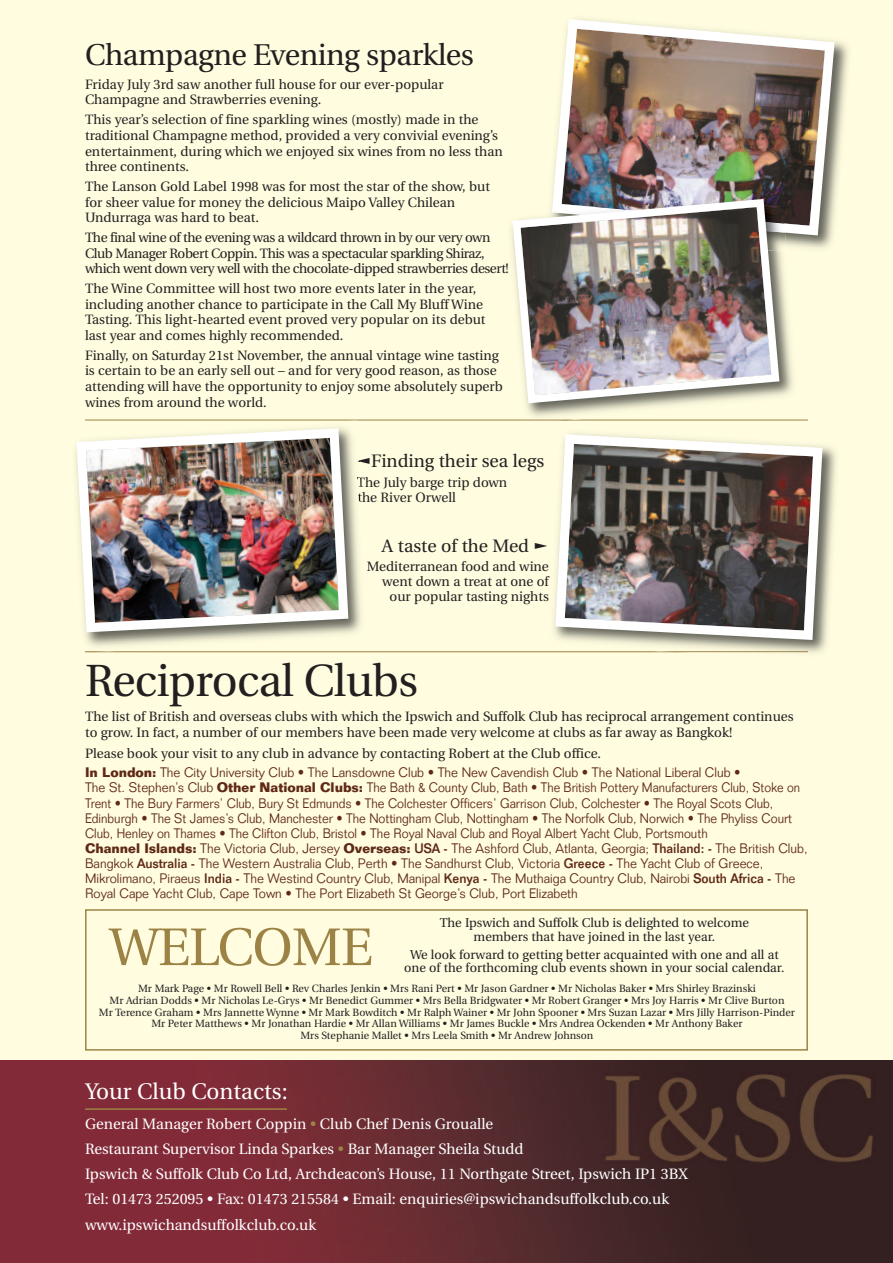
<style>
.page{position:relative;width:893px;height:1263px;background:#fffce0}
.page>*{position:absolute;margin:0;border:0;box-sizing:border-box;transform-origin:0 0}
.t1{font:52.8px "Utopia";letter-spacing:-.015em;color:#9c8345}
.t2{font:45px "Utopia";letter-spacing:-.015em;color:#231f20}
.t3{font:30px "Utopia";letter-spacing:-.015em;color:#231f20}
.t4{font:22.5px "Utopia";color:#fff}
.t5{font:18px "Utopia";color:#231f20}
.t6{font:15px/25.2px "Utopia";color:#fff}
.t7{font:13.5px/15.6px "Utopia";color:#231f20}
.t8{font:300 13.5px/15.1px "Folio";color:#5f2916;scale:.95 1}
.t9{font:13.5px/15.6px "Utopia";letter-spacing:-.03em;color:#231f20}
.t10{font:12.75px/13.5px "Utopia";color:#231f20;text-align:center}
.t11{font:10.5px/11.9px "Utopia";color:#231f20;text-align:center}
.s1{font-weight:700}
.s2{font-weight:500}
.s3{color:#9c8345}
</style>
<div class="page">
<img style="left:800px;top:42px;width:48px;height:207px">
<img style="left:552px;top:19px;width:287px;height:221px">
<div style="left:85px;top:909px;width:723px;height:141px;border:2px solid #9c8345"></div>
<img style="left:0;top:1060px;width:893px;height:203px">
<hr style="left:85px;top:1108px;width:202px;height:2px;background:#9c8345">
<hr style="left:85px;top:420px;width:723px;height:1px;background:#9c8345">
<hr style="left:85px;top:651px;width:723px;height:1px;background:#9c8345">
<img style="left:505px;top:211px;width:295px;height:209px">
<img style="left:595px;top:191px;width:189px;height:33px">
<img style="left:523px;top:420px;width:51px;height:1px">
<img style="left:508px;top:195px;width:275px;height:212px">
<img style="left:548px;top:447px;width:288px;height:206px">
<img style="left:660px;top:651px;width:148px;height:1px">
<img style="left:551px;top:433px;width:276px;height:212px">
<img style="left:85px;top:420px;width:283px;height:233px">
<svg style="left:357px;top:476px;width:4px;height:26px"></svg>
<svg style="left:85px;top:651px;width:23px;height:1px"></svg>
<img style="left:75px;top:424px;width:278px;height:213px">
<h3 class="t3" style="left:85px;top:43px;width:390px">Champagne Evening sparkles</h3>
<p class="t7" style="left:85px;top:78px;width:360px">Friday July 3rd saw another full house for our ever-popular<br>Champagne and Strawberries evening.</p>
<p class="t7" style="left:85px;top:113px;width:419px">This year’s selection of fine sparkling wines (mostly) made in the traditional Champagne method, provided a very convivial evening’s entertainment, during which we enjoyed six wines from no less than three continents.</p>
<p class="t7" style="left:85px;top:180px;width:406px">The Lanson Gold Label 1998 was for most the star of the show, but for sheer value for money the delicious Maipo Valley Chilean<br>Undurraga was hard to beat.</p>
<p class="t9" style="left:85px;top:231px;width:425px">The final wine of the evening was a wildcard thrown in by our very own<br>Club Manager Robert Coppin. This was a spectacular sparkling Shiraz, which went down very well with the chocolate-dipped strawberries desert!</p>
<p class="t7" style="left:85px;top:282px;width:402px">The Wine Committee will host two more events later in the year, including another chance to participate in the Call My Bluff Wine Tasting. This light-hearted event proved very popular on its debut last year and comes highly recommended.</p>
<p class="t7" style="left:85px;top:348px;width:419px">Finally, on Saturday 21st November, the annual vintage wine tasting is certain to be an early sell out – and for very good reason, as those attending will have the opportunity to enjoy some absolutely superb wines from around the world.</p>
<h3 class="t5" style="left:356px;top:454px;width:190px">▼Finding their sea legs</h3>
<p class="t7" style="left:357px;top:476px;width:152px;line-height:15px">The July barge trip down the River Orwell</p>
<h3 class="t5" style="left:382px;top:539px;width:168px">A taste of the Med ❑</h3>
<p class="t7" style="left:367px;top:560px;width:184px;line-height:15px;text-align:right">Mediterranean food and wine went down a treat at one of our popular tasting nights</p>
<h2 class="t2" style="left:85px;top:662px;width:335px">Reciprocal Clubs</h2>
<p class="t7" style="left:85px;top:709px;width:710px;line-height:16.5px">The list of British and overseas clubs with which the Ipswich and Suffolk Club has reciprocal arrangement continues to grow. In fact, a number of our members have been made very welcome at clubs as far away as Bangkok!</p>
<p class="t7" style="left:85px;top:746px;width:518px">Please book your visit to any club in advance by contacting Robert at the Club office.</p>
<p class="t8" style="left:85px;top:766px;width:762px"><span class="s1">In London:</span> The City University Club • The Lansdowne Club • The New Cavendish Club • The National Liberal Club •<br>The St. Stephen’s Club <span class="s1">Other National Clubs:</span> The Bath &amp; County Club, Bath • The British Pottery Manufacturers Club, Stoke on Trent • The Bury Farmers’ Club, Bury St Edmunds • The Colchester Officers’ Garrison Club, Colchester • The Royal Scots Club, Edinburgh • The St James’s Club, Manchester • The Nottingham Club, Nottingham • The Norfolk Club, Norwich • The Phyliss Court Club, Henley on Thames • The Clifton Club, Bristol • The Royal Naval Club and Royal Albert Yacht Club, Portsmouth<br><span class="s1">Channel Islands:</span> The Victoria Club, Jersey <span class="s1">Overseas:</span> <span class="s2">USA -</span> The Ashford Club, Atlanta, Georgia; <span class="s2">Thailand: -</span> The British Club, Bangkok <span class="s2">Australia -</span> The Western Australia Club, Perth • The Sandhurst Club, Victoria <span class="s2">Greece -</span> The Yacht Club of Greece, Mikrolimano, Piraeus <span class="s2">India -</span> The Westind Country Club, Manipal <span class="s2">Kenya -</span> The Muthaiga Country Club, Nairobi <span class="s2">South Africa -</span> The Royal Cape Yacht Club, Cape Town • The Port Elizabeth St George’s Club, Port Elizabeth</p>
<p class="t10" style="left:440px;top:917px;width:311px">The Ipswich and Suffolk Club is delighted to welcome members that have joined in the last year.</p>
<p class="t10" style="left:404px;top:948px;width:382px">We look forward to getting better acquainted with one and all at one of the forthcoming club events shown in your social calendar.</p>
<p class="t11" style="left:99px;top:983px;width:697px">Mr Mark Page • Mr Rowell Bell • Rev Charles Jenkin • Mrs Rani Pert • Mr Jason Gardner • Mr Nicholas Baker • Mrs Shirley Brazinski<br>Mr Adrian Dodds • Mr Nicholas Le-Grys • Mr Benedict Gummer • Mrs Bella Bridgwater • Mr Robert Granger • Mrs Joy Harris • Mr Clive Burton<br>Mr Terence Graham • Mrs Jannette Wynne • Mr Mark Bowditch • Mr Ralph Wainer • Mr John Spooner • Mrs Suzan Lazar • Mrs Jilly Harrison-Pinder Mr Peter Matthews • Mr Jonathan Hardie • Mr Allan Williams • Mr James Buckle • Mrs Andrea Ockenden • Mr Anthony Baker<br>Mrs Stephanie Mallet • Mrs Leela Smith • Mr Andrew Johnson</p>
<h1 class="t1" style="left:109px;top:926px;width:265px">WELCOME</h1>
<h3 class="t4" style="left:85px;top:1082px;width:204px">Your Club Contacts:</h3>
<p class="t6" style="left:85px;top:1112px;width:604px">General Manager Robert Coppin <span class="s3">•</span> Club Chef Denis Groualle<br>Restaurant Supervisor Linda Sparkes <span class="s3">•</span> Bar Manager Sheila Studd<br>Ipswich &amp; Suffolk Club Co Ltd, Archdeacon’s House, 11 Northgate Street, Ipswich IP1 3BX Tel: 01473 252095 • Fax: 01473 215584 • Email: enquiries@ipswichandsuffolkclub.co.uk www.ipswichandsuffolkclub.co.uk</p>
</div>
